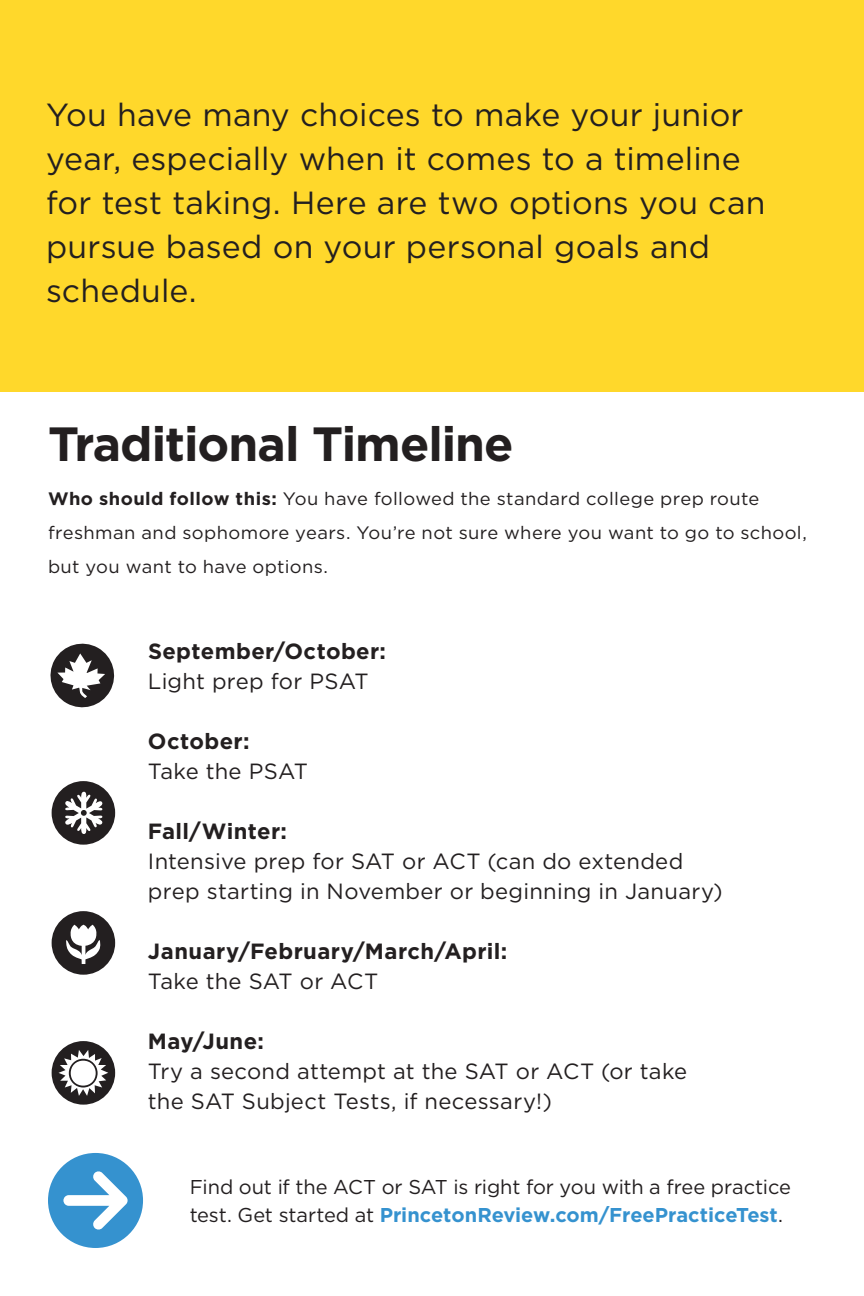
<style>
.page{position:relative;width:864px;height:1296px;background:#fff}
.page>*{position:absolute;margin:0;border:0;box-sizing:border-box;transform-origin:0 0}
.head_black{font:700 48px "Gotham";letter-spacing:-.02em;color:#231f20}
.subhed_yellow{font:32px/44px "Gotham";letter-spacing:.005em;color:#231f20}
.black_text{font:22px/30px "Gotham";letter-spacing:.015em;color:#231f20}
.black_text-2{font:700 22px/30px "Gotham";letter-spacing:.02em;color:#231f20}
.t1{font:20px/28px "Gotham";letter-spacing:-.01em;color:#231f20}
.black_text-3{font:18px/34px "Gotham";letter-spacing:.02em;color:#231f20}
.s1{font-weight:700}
.s2{font-weight:400}
.s3{font-weight:700;color:#3592cf}
</style>
<div class="page">
<div style="left:0;top:0;width:864px;height:391px;background:#ffd82b"></div>
<svg style="left:50px;top:643px;width:65px;height:65px"></svg>
<div style="left:52px;top:781px;width:63px;height:64px;background:#231f20;border-radius:50%"></div>
<svg style="left:65px;top:792px;width:38px;height:42px"></svg>
<div style="left:52px;top:911px;width:63px;height:64px;background:#231f20;border-radius:50%"></div>
<svg style="left:66px;top:925px;width:35px;height:39px"></svg>
<div style="left:52px;top:1041px;width:63px;height:64px;background:#231f20;border-radius:50%"></div>
<svg style="left:58px;top:1050px;width:50px;height:46px"></svg>
<svg style="left:48px;top:1153px;width:95px;height:95px"></svg>
<p class="subhed_yellow" style="left:46px;top:92px;width:721px">You have many choices to make your junior year, especially when it comes to a timeline for test taking. Here are two options you can pursue based on your personal goals and schedule.</p>
<p class="head_black" style="left:48px;top:412px;width:467px">Traditional Timeline</p>
<p class="black_text-3" style="left:48px;top:481px;width:760px"><span class="s1">Who should follow this:</span> You have followed the standard college prep route freshman and sophomore years. You’re not sure where you want to go to school, but you want to have options.</p>
<p class="black_text-2" style="left:148px;top:636px;width:240px">September/October:<br><span class="s2">Light prep for PSAT</span></p>
<p class="black_text" style="left:148px;top:726px;width:161px"><span class="s1">October:<br></span>Take the PSAT</p>
<p class="black_text" style="left:148px;top:816px;width:576px"><span class="s1">Fall/Winter:<br></span>Intensive prep for SAT or ACT (can do extended prep starting in November or beginning in January)</p>
<p class="black_text-2" style="left:148px;top:936px;width:361px">January/February/March/April:<br><span class="s2">Take the SAT or ACT</span></p>
<p class="black_text" style="left:148px;top:1026px;width:541px"><span class="s1">May/June:<br></span>Try a second attempt at the SAT or ACT (or take the SAT Subject Tests, if necessary!)</p>
<p class="t1" style="left:190px;top:1173px;width:603px">Find out if the ACT or SAT is right for you with a free practice test. Get started at <span class="s3">PrincetonReview.com/FreePracticeTest</span>.</p>
</div>
